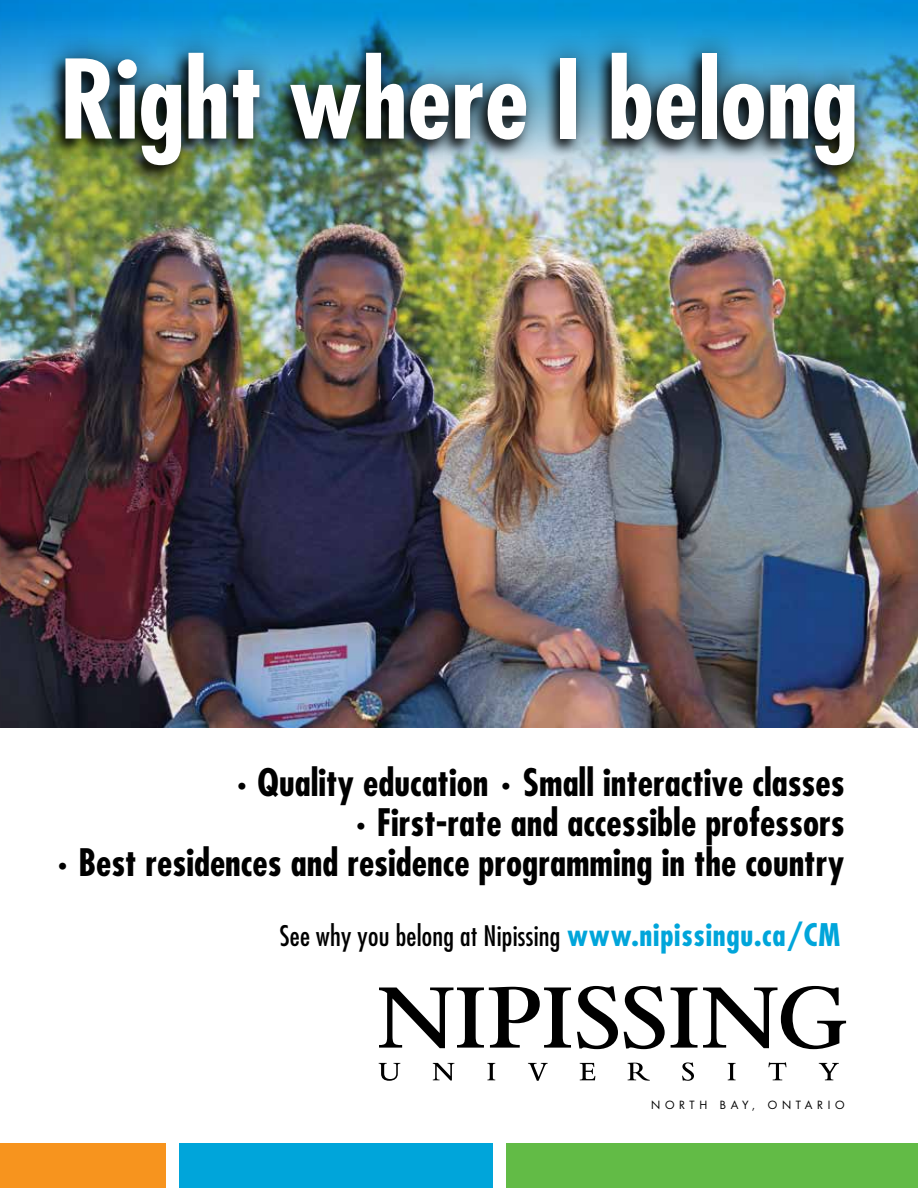
<style>
.page{position:relative;width:918px;height:1188px;background:#fff}
.page>*{position:absolute;margin:0;border:0;box-sizing:border-box;transform-origin:0 0}
.t1{font:700 condensed 106.2px "Futura Std";color:#fff}
.t2{font:700 condensed 36.9px "Futura Std";color:#000}
.t3{font:condensed 27.6px "Futura Std";letter-spacing:.01em;color:#000}
.t4{font:11.1px "Futura Std";letter-spacing:.42em;color:#000}
.s1{font-size:18.45px}
.s2{font-weight:700;font-size:30.3px;color:#00a5da}
</style>
<div class="page">
<img style="left:0;top:179px;width:918px;height:549px">
<img style="left:0;top:0;width:918px;height:179px">
<div style="left:39px;top:27px;width:842px;height:163px;background:#000;opacity:.75"></div>
<div style="left:507px;top:1144px;width:411px;height:44px;background:#62bb46"></div>
<div style="left:180px;top:1144px;width:313px;height:44px;background:#00a5da"></div>
<div style="left:0;top:1144px;width:165px;height:44px;background:#f7941e"></div>
<svg style="left:379px;top:987px;width:192px;height:61px"></svg>
<svg style="left:577px;top:986px;width:41px;height:63px"></svg>
<svg style="left:624px;top:986px;width:41px;height:63px"></svg>
<svg style="left:671px;top:986px;width:175px;height:63px"></svg>
<svg style="left:379px;top:1063px;width:21px;height:18px"></svg>
<svg style="left:433px;top:1063px;width:21px;height:17px"></svg>
<svg style="left:487px;top:1063px;width:8px;height:17px"></svg>
<svg style="left:528px;top:1063px;width:20px;height:18px"></svg>
<svg style="left:580px;top:1063px;width:15px;height:17px"></svg>
<svg style="left:628px;top:1063px;width:22px;height:18px"></svg>
<svg style="left:682px;top:1062px;width:12px;height:19px"></svg>
<svg style="left:728px;top:1063px;width:8px;height:17px"></svg>
<svg style="left:768px;top:1062px;width:18px;height:18px"></svg>
<svg style="left:819px;top:1063px;width:20px;height:17px"></svg>
<h1 class="t1" style="left:60px;top:33px;width:800px">Right where I belong</h1>
<p class="t2" style="left:238px;top:759px;width:608px"><span class="s1">•</span> Quality education <span class="s1">•</span> Small interactive classes</p>
<p class="t2" style="left:357px;top:799px;width:489px"><span class="s1">•</span> First-rate and accessible professors</p>
<p class="t2" style="left:59px;top:840px;width:787px"><span class="s1">•</span> Best residences and residence programming in the country</p>
<p class="t3" style="left:280px;top:920px;width:562px">See why you belong at Nipissing <span class="s2">www.nipissingu.ca/CM</span></p>
<p class="t4" style="left:651px;top:1098px;width:195px">NORTH BAY, ONTARIO</p>
</div>
